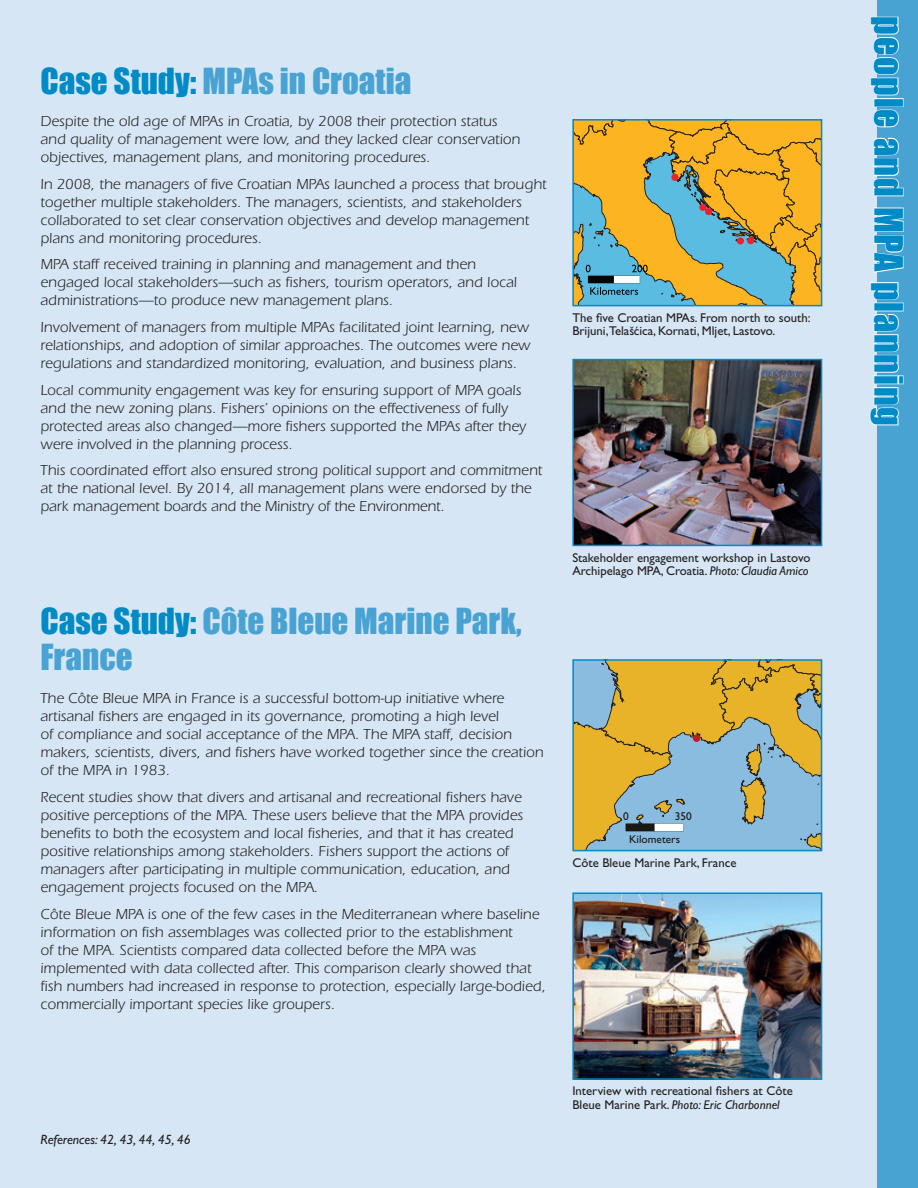
<style>
.page{position:relative;width:918px;height:1188px;background:#d6e6f4}
.page>*{position:absolute;margin:0;border:0;box-sizing:border-box;transform-origin:0 0}
.t1{font:36px "Impact";letter-spacing:.05em;color:#008ac6}
.t2{font:33px/36px "Impact";color:#48a3d3}
.t3{font:15px/18px "Itc Eras";letter-spacing:.005em;color:#231f20}
.t4{font:italic 13.5px "Gill Sans";color:#231f20}
.t5{font:12.75px/13.5px "Gill Sans";color:#231f20}
.t6{font:11.4px/23.4px "Gill Sans";color:#191814}
.s1{color:#008ac6}
.s2{font-style:italic}
</style>
<div class="page">
<div style="left:878px;top:0;width:40px;height:1188px;background:#48a3d3"></div>
<img style="left:575px;top:362px;width:244px;height:181px">
<div style="left:572px;top:359px;width:250px;height:187px;border:2px solid #008ac6"></div>
<svg style="left:575px;top:122px;width:244px;height:181px;background:#bdab59"></svg>
<div style="left:572px;top:119px;width:250px;height:187px;border:2px solid #008ac6"></div>
<img style="left:575px;top:895px;width:244px;height:182px">
<div style="left:572px;top:892px;width:250px;height:188px;border:2px solid #008ac6"></div>
<svg style="left:575px;top:662px;width:244px;height:186px;background:#b4b07c"></svg>
<div style="left:572px;top:659px;width:250px;height:192px;border:2px solid #008ac6"></div>
<svg style="left:870px;top:16px;width:29px;height:80px"></svg>
<div style="left:874px;top:98px;width:30px;height:9px;border:2px solid #fff"></div>
<svg style="left:873px;top:109px;width:26px;height:19px"></svg>
<svg style="left:873px;top:137px;width:31px;height:60px"></svg>
<svg style="left:873px;top:207px;width:31px;height:67px"></svg>
<svg style="left:870px;top:281px;width:29px;height:20px"></svg>
<div style="left:874px;top:303px;width:30px;height:8px;border:2px solid #fff"></div>
<svg style="left:869px;top:313px;width:35px;height:113px"></svg>
<h2 class="t2" style="left:40px;top:62px;width:372px"><span class="s1">Case Study:</span> MPAs in Croatia</h2>
<p class="t3" style="left:40px;top:112px;width:481px">Despite the old age of MPAs in Croatia, by 2008 their protection status and quality of management were low, and they lacked clear conservation objectives, management plans, and monitoring procedures.</p>
<p class="t3" style="left:40px;top:175px;width:508px">In 2008, the managers of five Croatian MPAs launched a process that brought together multiple stakeholders. The managers, scientists, and stakeholders collaborated to set clear conservation objectives and develop management plans and monitoring procedures.</p>
<p class="t3" style="left:40px;top:256px;width:478px">MPA staff received training in planning and management and then engaged local stakeholders—such as fishers, tourism operators, and local administrations—to produce new management plans.</p>
<p class="t3" style="left:40px;top:318px;width:491px;text-align:justify">Involvement of managers from multiple MPAs facilitated joint learning, new relationships, and adoption of similar approaches. The outcomes were new regulations and standardized monitoring, evaluation, and business plans.</p>
<p class="t3" style="left:40px;top:381px;width:487px">Local community engagement was key for ensuring support of MPA goals and the new zoning plans. Fishers’ opinions on the effectiveness of fully protected areas also changed—more fishers supported the MPAs after they were involved in the planning process.</p>
<p class="t3" style="left:40px;top:462px;width:503px">This coordinated effort also ensured strong political support and commitment at the national level. By 2014, all management plans were endorsed by the park management boards and the Ministry of the Environment.</p>
<h2 class="t2" style="left:40px;top:603px;width:483px"><span class="s1">Case Study:</span> Côte Bleue Marine Park,<br>France</h2>
<p class="t3" style="left:40px;top:690px;width:505px">The Côte Bleue MPA in France is a successful bottom-up initiative where artisanal fishers are engaged in its governance, promoting a high level<br>of compliance and social acceptance of the MPA. The MPA staff, decision makers, scientists, divers, and fishers have worked together since the creation of the MPA in 1983.</p>
<p class="t3" style="left:40px;top:788px;width:484px">Recent studies show that divers and artisanal and recreational fishers have positive perceptions of the MPA. These users believe that the MPA provides benefits to both the ecosystem and local fisheries, and that it has created positive relationships among stakeholders. Fishers support the actions of managers after participating in multiple communication, education, and engagement projects focused on the MPA.</p>
<p class="t3" style="left:40px;top:905px;width:507px">Côte Bleue MPA is one of the few cases in the Mediterranean where baseline information on fish assemblages was collected prior to the establishment<br>of the MPA. Scientists compared data collected before the MPA was implemented with data collected after. This comparison clearly showed that fish numbers had increased in response to protection, especially large-bodied, commercially important species like groupers.</p>
<p class="t5" style="left:572px;top:311px;width:240px">The five Croatian MPAs. From north to south:<br>Brijuni,Telaš´cica, Kornati, Mljet, Lastovo.</p>
<p class="t5" style="left:572px;top:551px;width:239px">Stakeholder engagement workshop in Lastovo<br>Archipelago MPA, Croatia. <span class="s2">Photo: Claudia Amico</span></p>
<p class="t6" style="left:623px;top:804px;width:7px">0</p>
<p class="t6" style="left:629px;top:804px;width:64px;text-indent:46px">350<br>Kilometers</p>
<p class="t5" style="left:572px;top:856px;width:166px">Côte Bleue Marine Park, France</p>
<p class="t4" style="left:40px;top:1132px;width:152px">References: 42, 43, 44, 45, 46</p>
<p class="t5" style="left:572px;top:1084px;width:222px">Interview with recreational fishers at Côte<br>Bleue Marine Park. <span class="s2">Photo: Eric Charbonnel</span></p>
<h1 class="t1" style="left:911px;top:16px;width:411px;rotate:90deg">people and MPA planning</h1>
</div>
